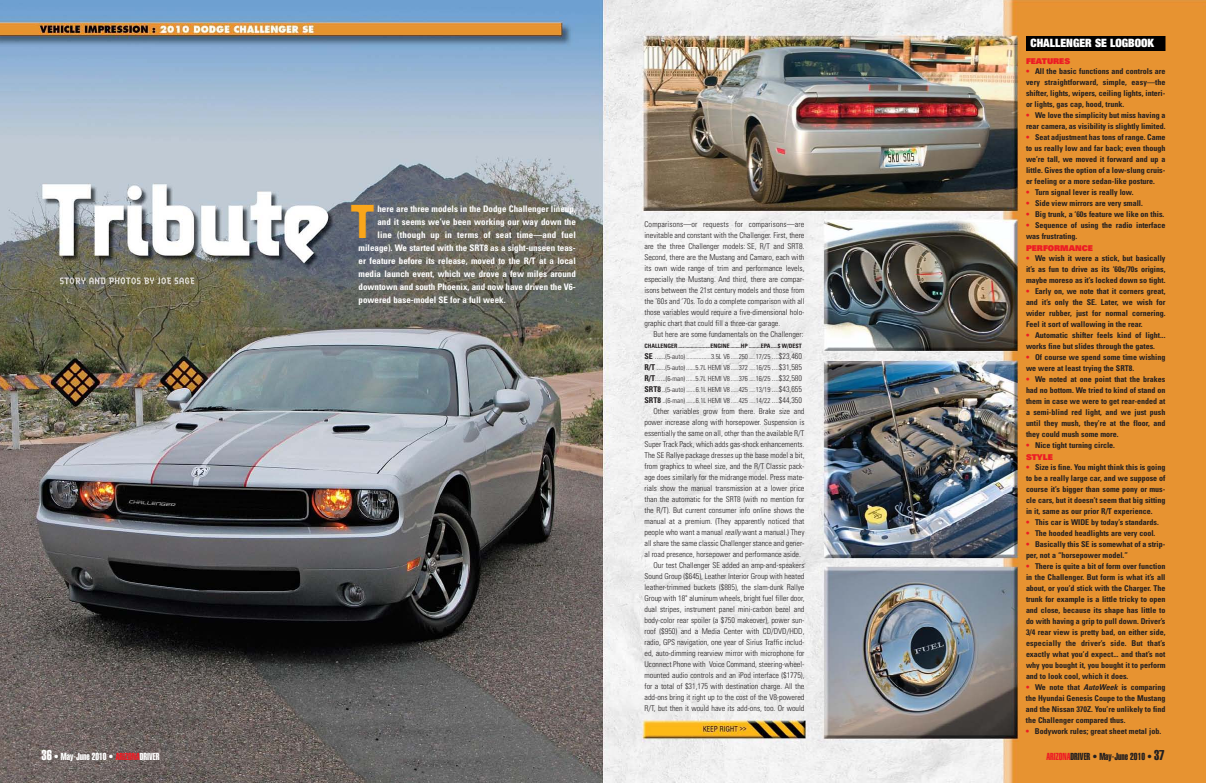
<style>
.page{position:relative;width:1206px;height:783px;background:#fff}
.page>*{position:absolute;margin:0;border:0;box-sizing:border-box;transform-origin:0 0}
.t1{font:700 49.6px "Lunatix";color:#faa61a}
.t2{font:900 expanded 11.5px "Helvetica Neue";color:#fff}
.t3{font:10px "Helvetica Extra Compressed";color:#fff}
.t4{font:10px "Helvetica Extra Compressed";color:#231f20}
.t5{font:700 condensed 9px "Univers";color:#fff}
.t6{font:700 condensed 8px/11px "Univers";color:#231f20;text-align:justify}
.t7{font:300 condensed 8px/11px "Univers";color:#231f20;text-align:justify}
.t8{font:900 8px "Univers";color:#ed1c24}
.t9{font:300 condensed 7px/11px "Univers";color:#231f20;text-align:justify}
.t10{font:700 condensed 6px "Univers";color:#231f20}
.s1{font-weight:700;font-size:8px}
.s2{font-size:8px}
.s3{font-style:italic}
.s4{color:#ed1c24}
.s5{font-weight:900;font-stretch:normal;color:#ed1c24}
.s6{font-size:14px}
</style>
<div class="page">
<img style="left:0;top:0;width:603px;height:783px">
<img style="left:603px;top:0;width:603px;height:783px">
<img style="left:60px;top:277px;width:94px;height:7px">
<div style="left:1026px;top:36px;width:140px;height:15px;background:#010000"></div>
<h1 class="t1" style="left:350px;top:205px;width:26px">T</h1>
<p class="t5" style="left:378px;top:205px;width:200px">here are three models in the Dodge Challenger lineup,</p>
<p class="t5" style="left:378px;top:218px;width:200px">and it seems we’ve been working our way down the</p>
<p class="t5" style="left:378px;top:231px;width:200px">line (though up in terms of seat time—and fuel</p>
<p class="t5" style="left:359px;top:244px;width:219px">mileage). We started with the SRT8 as a sight-unseen teas-</p>
<p class="t5" style="left:359px;top:257px;width:219px">er feature before its release, moved to the R/T at a local</p>
<p class="t5" style="left:359px;top:270px;width:219px">media launch event, which we drove a few miles around</p>
<p class="t5" style="left:359px;top:283px;width:219px">downtown and south Phoenix, and now have driven the V6-</p>
<p class="t5" style="left:359px;top:296px;width:149px">powered base-model SE for a full week.</p>
<p class="t7" style="left:644px;top:220px;width:162px">Comparisons—or requests for comparisons—are inevitable and constant with the Challenger. First, there are the three Challenger models: SE, R/T and SRT8.<br>Second, there are the Mustang and Camaro, each with its own wide range of trim and performance levels, especially the Mustang. And third, there are compar&shy;isons between the 21st century models and those from the ’60s and ’70s. To do a complete comparison with all those variables would require a five-dimensional holo&shy;graphic chart that could fill a three-car garage.</p>
<p class="t7" style="left:653px;top:330px;width:151px">But here are some fundamentals on the Challenger:</p>
<p class="t10" style="left:644px;top:344px;width:159px">CHALLENGER ........................ENGINE........HP .........EPA .....$ W/DEST</p>
<p class="t9" style="left:644px;top:352px;width:159px"><span class="s1">SE</span> <span class="s2">......</span>(5-auto) ................3.5L V6 .....250 ....17/25 <span class="s2">....$23,460<br></span><span class="s1">R/T</span> <span class="s2">.....</span>(5-auto) ......5.7L HEMI V8 .....372 ....16/25 <span class="s2">....$31,585<br></span><span class="s1">R/T</span><span class="s2">......</span>(6-man) ......5.7L HEMI V8 .....376 ....16/25 <span class="s2">....$32,580<br></span><span class="s1">SRT8</span> <span class="s2">..</span>(5-auto) ......6.1L HEMI V8 .....425 ....13/19 <span class="s2">....$43,655<br></span><span class="s1">SRT8</span> <span class="s2">..</span>(6-man) ......6.1L HEMI V8 .....425 ....14/22 <span class="s2">....$44,350</span></p>
<p class="t7" style="left:653px;top:407px;width:152px">Other variables grow from there. Brake size and</p>
<p class="t7" style="left:644px;top:418px;width:162px">power increase along with horsepower. Suspension is</p>
<p class="t7" style="left:644px;top:429px;width:161px">essentially the same on all, other than the available R/T</p>
<p class="t7" style="left:644px;top:440px;width:162px">Super Track Pack, which adds gas-shock enhancements.</p>
<p class="t7" style="left:644px;top:451px;width:162px">The SE Rallye package dresses up the base model a bit,</p>
<p class="t7" style="left:644px;top:462px;width:162px">from graphics to wheel size, and the R/T Classic pack-</p>
<p class="t7" style="left:644px;top:473px;width:161px">age does similarly for the midrange model. Press mate-</p>
<p class="t7" style="left:644px;top:484px;width:162px">rials show the manual transmission at a lower price</p>
<p class="t7" style="left:644px;top:495px;width:161px">than the automatic for the SRT8 (with no mention for</p>
<p class="t7" style="left:644px;top:506px;width:161px">the R/T). But current consumer info online shows the</p>
<p class="t7" style="left:644px;top:517px;width:161px">manual at a premium. (They apparently noticed that</p>
<p class="t7" style="left:644px;top:528px;width:162px">people who want a manual <span class="s3">really</span>want a manual.) They</p>
<p class="t7" style="left:644px;top:539px;width:162px">all share the same classic Challenger stance and gener-</p>
<p class="t7" style="left:644px;top:550px;width:158px">al road presence, horsepower and performance aside.</p>
<p class="t7" style="left:653px;top:561px;width:152px">Our test Challenger SE added an amp-and-speakers</p>
<p class="t7" style="left:644px;top:572px;width:161px">Sound Group ($645), Leather Interior Group with heated</p>
<p class="t7" style="left:644px;top:583px;width:162px">leather-trimmed buckets ($885), the slam-dunk Rallye</p>
<p class="t7" style="left:644px;top:594px;width:161px">Group with 18" aluminum wheels, bright fuel filler door,</p>
<p class="t7" style="left:644px;top:605px;width:161px">dual stripes, instrument panel mini-carbon bezel and</p>
<p class="t7" style="left:644px;top:616px;width:161px">body-color rear spoiler (a $750 makeover), power sun-</p>
<p class="t7" style="left:644px;top:627px;width:161px">roof ($950) and a Media Center with CD/DVD/HDD,</p>
<p class="t7" style="left:644px;top:638px;width:162px">radio, GPS navigation, one year of Sirius Traffic includ-</p>
<p class="t7" style="left:644px;top:649px;width:162px">ed, auto-dimming rearview mirror with microphone for</p>
<p class="t7" style="left:644px;top:660px;width:162px">Uconnect Phone with Voice Command, steering-wheel-</p>
<p class="t7" style="left:644px;top:671px;width:161px">mounted audio controls and an iPod interface ($1775),</p>
<p class="t7" style="left:644px;top:682px;width:161px">for a total of $31,175 with destination charge. All the</p>
<p class="t7" style="left:644px;top:693px;width:161px">add-ons bring it right up to the cost of the V8-powered</p>
<p class="t7" style="left:644px;top:704px;width:161px">R/T, but then it would have its add-ons, too. Or would</p>
<h2 class="t2" style="left:1030px;top:39px;width:125px">CHALLENGER SE LOGBOOK</h2>
<p class="t8" style="left:1026px;top:58px;width:46px">FEATURES</p>
<p class="t6" style="left:1026px;top:66px;width:141px"><span class="s4">•</span> All the basic functions and controls are very straightforward, simple, easy—the shifter, lights, wipers, ceiling lights, interi&shy;or lights, gas cap, hood, trunk.</p>
<p class="t6" style="left:1026px;top:110px;width:141px"><span class="s4">•</span> We love the simplicity but miss having a rear camera, as visibility is slightly limited.</p>
<p class="t6" style="left:1026px;top:132px;width:141px"><span class="s4">•</span> Seat adjustment has tons of range. Came to us really low and far back; even though we’re tall, we moved it forward and up a little. Gives the option of a low-slung cruis&shy;er feeling or a more sedan-like posture.</p>
<p class="t6" style="left:1026px;top:187px;width:109px"><span class="s4">•</span> Turn signal lever is really low.</p>
<p class="t6" style="left:1026px;top:198px;width:118px"><span class="s4">•</span> Side view mirrors are very small.</p>
<p class="t6" style="left:1026px;top:209px;width:140px"><span class="s4">•</span> Big trunk, a ‘60s feature we like on this.</p>
<p class="t6" style="left:1026px;top:220px;width:141px"><span class="s4">•</span> Sequence of using the radio interface was frustrating.</p>
<p class="t8" style="left:1026px;top:245px;width:68px">PERFORMANCE</p>
<p class="t6" style="left:1026px;top:253px;width:141px"><span class="s4">•</span> We wish it were a stick, but basically it’s as fun to drive as its ‘60s/70s origins, maybe moreso as it’s locked down so tight.</p>
<p class="t6" style="left:1026px;top:286px;width:141px"><span class="s4">•</span> Early on, we note that it corners great, and it’s only the SE. Later, we wish for wider rubber, just for normal cornering.<br>Feel it sort of wallowing in the rear.</p>
<p class="t6" style="left:1026px;top:330px;width:141px"><span class="s4">•</span> Automatic shifter feels kind of light... works fine but slides through the gates.</p>
<p class="t6" style="left:1026px;top:352px;width:141px"><span class="s4">•</span> Of course we spend some time wishing we were at least trying the SRT8.</p>
<p class="t6" style="left:1026px;top:374px;width:141px"><span class="s4">•</span> We noted at one point that the brakes had no bottom. We tried to kind of stand on them in case we were to get rear-ended at a semi-blind red light, and we just push until they mush, they’re at the floor, and they could mush some more.</p>
<p class="t6" style="left:1026px;top:440px;width:91px;line-height:12px"><span class="s4">•</span> Nice tight turning circle.<br><span class="s5">STYLE</span></p>
<p class="t6" style="left:1026px;top:462px;width:141px"><span class="s4">•</span> Size is fine. You might think this is going to be a really large car, and we suppose of course it’s bigger than some pony or mus&shy;cle cars, but it doesn’t seem that big sitting in it, same as our prior R/T experience.</p>
<p class="t6" style="left:1026px;top:517px;width:134px"><span class="s4">•</span> This car is WIDE by today’s standards.</p>
<p class="t6" style="left:1026px;top:528px;width:131px"><span class="s4">•</span> The hooded headlights are very cool.</p>
<p class="t6" style="left:1026px;top:539px;width:141px"><span class="s4">•</span> Basically this SE is somewhat of a strip&shy;per, not a “horsepower model.”</p>
<p class="t6" style="left:1026px;top:561px;width:141px"><span class="s4">•</span> There is quite a bit of form over function in the Challenger. But form is what it’s all about, or you’d stick with the Charger. The trunk for example is a little tricky to open and close, because its shape has little to do with having a grip to pull down. Driver’s 3/4 rear view is pretty bad, on either side, especially the driver’s side. But that’s exactly what you’d expect... and that’s not why you bought it, you bought it to perform and to look cool, which it does.</p>
<p class="t6" style="left:1026px;top:682px;width:141px"><span class="s4">•</span> We note that <span class="s3">AutoWeek</span> is comparing the Hyundai Genesis Coupe to the Mustang and the Nissan 370Z. You’re unlikely to find the Challenger compared thus.</p>
<p class="t6" style="left:1026px;top:726px;width:137px"><span class="s4">•</span> Bodywork rules; great sheet metal job.</p>
<p class="t3" style="left:41px;top:753px;width:120px"><span class="s6">36</span> • May-June 2010 • <span class="s4">ARIZONA</span>DRIVER</p>
<p class="t4" style="left:1046px;top:753px;width:120px"><span class="s4">ARIZONA</span>DRIVER • May-June 2010 • <span class="s6">37</span></p>
</div>
